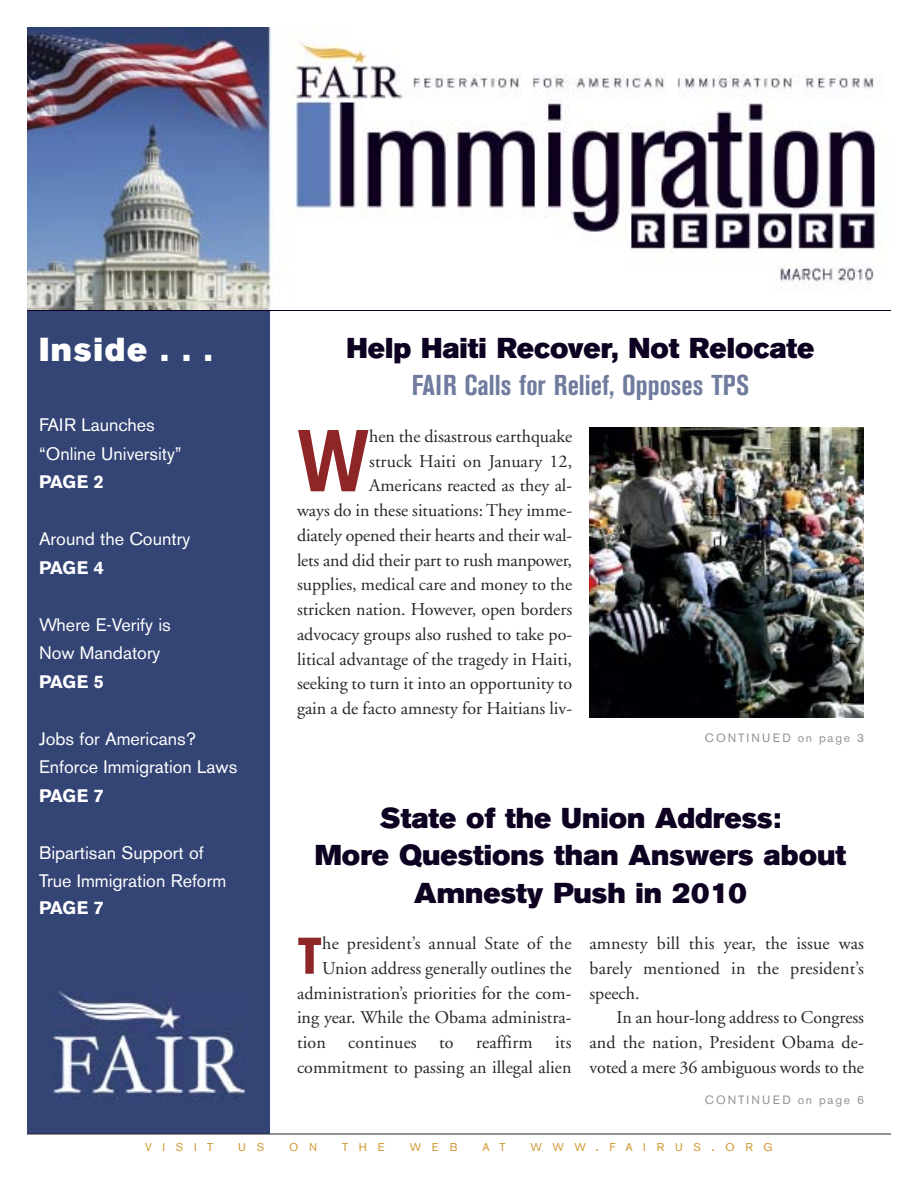
<style>
.page{position:relative;width:918px;height:1188px;background:#fff}
.page>*{position:absolute;margin:0;border:0;box-sizing:border-box;transform-origin:0 0}
.t1{font:500 86.85px "Akzidenz Grotesk BE";color:#8e2628}
.t2{font:800 condensed 52.95px "Abadi";color:#8e2628}
.t3{font:33px "Akzidenz Grotesk BE Super";letter-spacing:.05em;color:#fff}
.t4{font:28.5px/37.5px "Akzidenz Grotesk BE Super";color:#0e0021;text-align:center}
.t5{font:700 condensed 28.5px "Akzidenz Grotesk BE";color:#707c9e}
.t6{font:18px/24.8px "Adobe Garamond";color:#272627;text-align:right}
.t7{font:18px/28.5px "Akzidenz Grotesk BE";color:#fff}
.t8{font:700 18px "Akzidenz Grotesk BE";letter-spacing:-.02em;color:#fff}
.t9{font:12px "Akzidenz Grotesk BE";letter-spacing:.16em;color:#939393}
.t10{font:11.25px "Akzidenz Grotesk BE";letter-spacing:.955em;color:#d29935}
.s1{font-size:15px}
</style>
<div class="page">
<img style="left:27px;top:27px;width:856px;height:283px">
<div style="left:27px;top:310px;width:243px;height:824px;background:#334475"></div>
<hr style="left:27px;top:310px;width:864px;height:1px;background:#0e0021">
<hr style="left:27px;top:1134px;width:864px;height:1px;background:#272627">
<img style="left:589px;top:428px;width:275px;height:289px">
<img style="left:52px;top:992px;width:193px;height:107px">
<h3 class="t3" style="left:39px;top:336px;width:175px">Inside . . .</h3>
<p class="t7" style="left:39px;top:413px;width:144px">FAIR Launches “Online University”</p>
<p class="t8" style="left:39px;top:475px;width:66px">PAGE 2</p>
<p class="t7" style="left:39px;top:527px;width:153px">Around the Country</p>
<p class="t8" style="left:39px;top:560px;width:66px">PAGE 4</p>
<p class="t7" style="left:39px;top:612px;width:133px">Where E-Verify is<br>Now Mandatory</p>
<p class="t8" style="left:39px;top:674px;width:66px">PAGE 5</p>
<p class="t7" style="left:39px;top:726px;width:200px">Jobs for Americans?<br>Enforce Immigration Laws</p>
<p class="t8" style="left:39px;top:788px;width:66px">PAGE 7</p>
<p class="t7" style="left:39px;top:840px;width:189px">Bipartisan Support of<br>True Immigration Reform</p>
<p class="t8" style="left:39px;top:901px;width:66px">PAGE 7</p>
<h3 class="t4" style="left:346px;top:331px;width:470px">Help Haiti Recover, Not Relocate</h3>
<h3 class="t5" style="left:412px;top:375px;width:339px">FAIR Calls for Relief, Opposes TPS</h3>
<p class="t6" style="left:297px;top:425px;width:277px">hen the disastrous earthquake<br>struck Haiti on January 12, Americans reacted as they al-<br>ways do in these situations: They imme&shy;diately opened their hearts and their wal&shy;lets and did their part to rush manpower, supplies, medical care and money to the stricken nation. However, open borders advocacy groups also rushed to take po&shy;litical advantage of the tragedy in Haiti, seeking to turn it into an opportunity to gain a de facto amnesty for Haitians liv-</p>
<h1 class="t1" style="left:297px;top:430px;width:74px">W</h1>
<p class="t9" style="left:705px;top:734px;width:161px">CONTINUED on page 3</p>
<h3 class="t4" style="left:315px;top:801px;width:533px">State of the Union Address:<br>More Questions than Answers about<br>Amnesty Push in 2010</h3>
<h2 class="t2" style="left:297px;top:925px;width:27px">T</h2>
<p class="t6" style="left:297px;top:932px;width:276px">he president’s annual State of the Union address generally outlines the administration’s priorities for the com&shy;ing year. While the Obama administra&shy;tion continues to reaffirm its commitment to passing an illegal alien</p>
<p class="t6" style="left:590px;top:932px;width:276px;text-align:justify">amnesty bill this year, the issue was barely mentioned in the president’s speech.</p>
<p class="t6" style="left:590px;top:1007px;width:276px;text-align:justify;text-indent:27px">In an hour-long address to Congress and the nation, President Obama de&shy;voted a mere 36 ambiguous words to the</p>
<p class="t9" style="left:705px;top:1096px;width:161px">CONTINUED on page 6</p>
<p class="t10" style="left:145px;top:1143px;width:70px">VISIT</p>
<p class="t10" style="left:238px;top:1143px;width:27px">U S</p>
<p class="t10" style="left:289px;top:1143px;width:29px">O N</p>
<p class="t10" style="left:342px;top:1143px;width:44px">THE</p>
<p class="t10" style="left:410px;top:1143px;width:49px">WEB</p>
<p class="t10" style="left:483px;top:1143px;width:24px">A T</p>
<p class="t10" style="left:531px;top:1143px;width:244px">WWW<span class="s1">.</span>FAIRUS<span class="s1">.</span>ORG</p>
</div>
